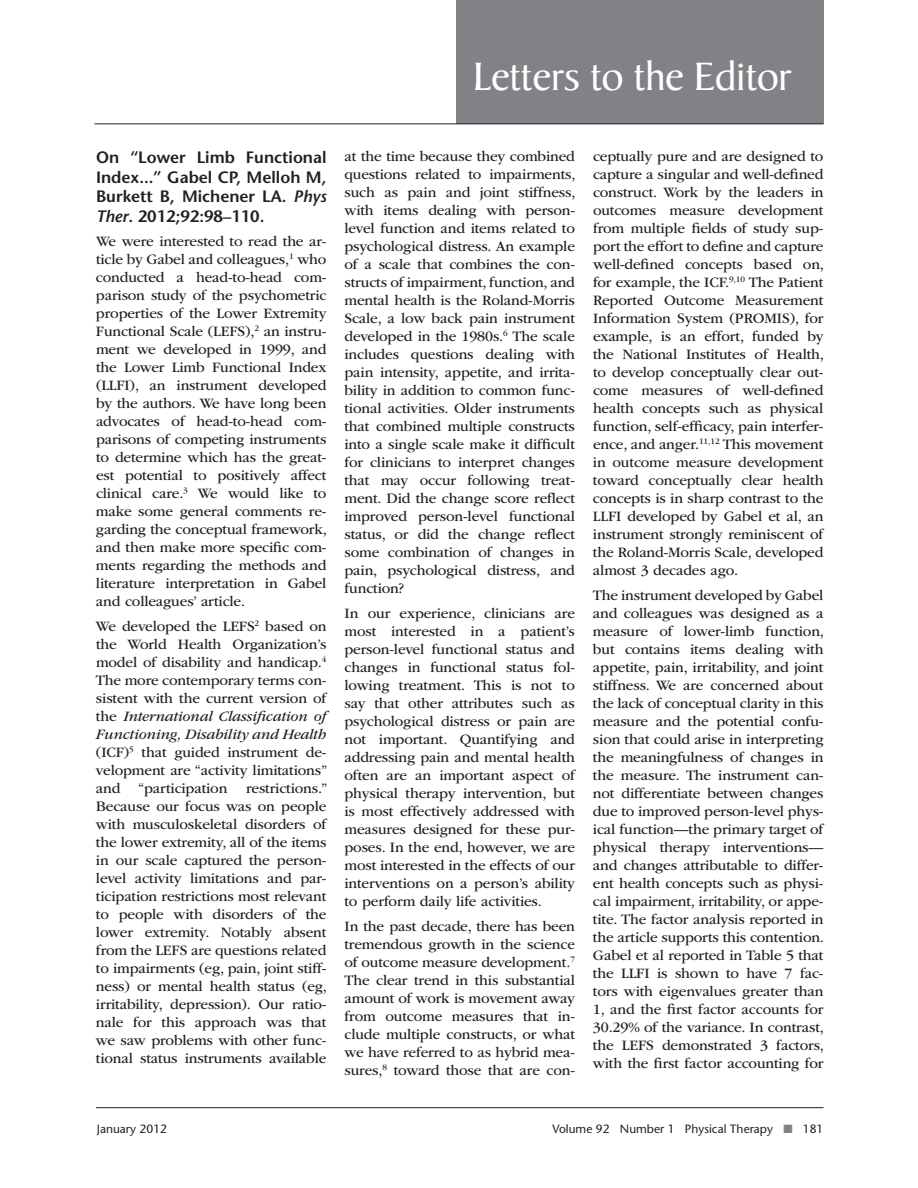
<style>
.page{position:relative;width:918px;height:1188px;background:#fff}
.page>*{position:absolute;margin:0;border:0;box-sizing:border-box;transform-origin:0 0}
.t1{font:42.75px "Baker Signet";letter-spacing:-.02em;color:#fff;scale:1.05 1}
.t2{font:600 16.5px/19.5px "Stone Sans Std";color:#231f20;text-align:justify}
.t3{font:15px/18px "ITC Garamond Std";letter-spacing:-.01em;color:#231f20;text-align:justify}
.t4{font:500 12px "Stone Sans Std";color:#231f20}
.s1{font-style:italic}
.s2{color:#808285}
</style>
<div class="page">
<div style="left:456px;top:0;width:368px;height:123px;background:#808285"></div>
<hr style="left:94px;top:123px;width:730px;height:1px;background:#231f20">
<hr style="left:96px;top:1107px;width:728px;height:1px;background:#231f20">
<p class="t1" style="left:472px;top:60px;width:306px">Letters to the Editor</p>
<p class="t2" style="left:96px;top:148px;width:232px">On “Lower Limb Functional Index...” Gabel CP, Melloh M, Burkett B, Michener LA. <span class="s1">Phys Ther</span>. 2012;92:98–110.</p>
<p class="t3" style="left:96px;top:234px;width:233px">We were interested to read the ar&shy;ticle by Gabel and colleagues,<sup>1</sup> who conducted a head-to-head com&shy;parison study of the psychometric properties of the Lower Extremity Functional Scale (LEFS),<sup>2</sup> an instru&shy;ment we developed in 1999, and the Lower Limb Functional Index (LLFI), an instrument developed by the authors. We have long been advocates of head-to-head com&shy;parisons of competing instruments to determine which has the great&shy;est potential to positively affect clinical care.<sup>3</sup> We would like to make some general comments re&shy;garding the conceptual framework, and then make more specific com&shy;ments regarding the methods and literature interpretation in Gabel and colleagues’ article.</p>
<p class="t3" style="left:96px;top:618px;width:233px">We developed the LEFS<sup>2</sup> based on the World Health Organization’s model of disability and handicap.<sup>4<br></sup>The more contemporary terms con&shy;sistent with the current version of the <span class="s1">International Classification of Functioning, Disability and Health </span>(ICF)<sup>5</sup> that guided instrument de&shy;velopment are “activity limitations” and “participation restrictions.” Because our focus was on people with musculoskeletal disorders of the lower extremity, all of the items in our scale captured the person&shy;level activity limitations and par&shy;ticipation restrictions most relevant to people with disorders of the lower extremity. Notably absent from the LEFS are questions related to impairments (eg, pain, joint stiff&shy;ness) or mental health status (eg, irritability, depression). Our ratio&shy;nale for this approach was that we saw problems with other func&shy;tional status instruments available</p>
<p class="t3" style="left:344px;top:149px;width:233px">at the time because they combined questions related to impairments, such as pain and joint stiffness, with items dealing with person&shy;level function and items related to psychological distress. An example of a scale that combines the con&shy;structs of impairment, function, and mental health is the Roland-Morris Scale, a low back pain instrument developed in the 1980s.<sup>6</sup> The scale includes questions dealing with pain intensity, appetite, and irrita&shy;bility in addition to common func&shy;tional activities. Older instruments that combined multiple constructs into a single scale make it difficult for clinicians to interpret changes that may occur following treat&shy;ment. Did the change score reflect improved person-level functional status, or did the change reflect some combination of changes in pain, psychological distress, and function?</p>
<p class="t3" style="left:345px;top:606px;width:232px">In our experience, clinicians are most interested in a patient’s person-level functional status and changes in functional status fol&shy;lowing treatment. This is not to say that other attributes such as psychological distress or pain are not important. Quantifying and addressing pain and mental health often are an important aspect of physical therapy intervention, but is most effectively addressed with measures designed for these pur&shy;poses. In the end, however, we are most interested in the effects of our interventions on a person’s ability to perform daily life activities.</p>
<p class="t3" style="left:344px;top:918px;width:232px">In the past decade, there has been tremendous growth in the science of outcome measure development.<sup>7<br></sup>The clear trend in this substantial amount of work is movement away from outcome measures that in&shy;clude multiple constructs, or what we have referred to as hybrid mea&shy;sures,<sup>8</sup> toward those that are con-</p>
<p class="t3" style="left:593px;top:149px;width:233px">ceptually pure and are designed to capture a singular and well-defined construct. Work by the leaders in outcomes measure development from multiple fields of study sup&shy;port the effort to define and capture well-defined concepts based on, for example, the ICF.<sup>9,10</sup> The Patient Reported Outcome Measurement Information System (PROMIS), for example, is an effort, funded by the National Institutes of Health, to develop conceptually clear out&shy;come measures of well-defined health concepts such as physical function, self-efficacy, pain interfer&shy;ence, and anger.<sup>11,12</sup> This movement in outcome measure development toward conceptually clear health concepts is in sharp contrast to the LLFI developed by Gabel et al, an instrument strongly reminiscent of the Roland-Morris Scale, developed almost 3 decades ago.</p>
<p class="t3" style="left:593px;top:588px;width:233px">The instrument developed by Gabel and colleagues was designed as a measure of lower-limb function, but contains items dealing with appetite, pain, irritability, and joint stiffness. We are concerned about the lack of conceptual clarity in this measure and the potential confu&shy;sion that could arise in interpreting the meaningfulness of changes in the measure. The instrument can&shy;not differentiate between changes due to improved person-level phys&shy;ical function—the primary target of physical therapy interventions— and changes attributable to differ&shy;ent health concepts such as physi&shy;cal impairment, irritability, or appe&shy;tite. The factor analysis reported in the article supports this contention.<br>Gabel et al reported in Table 5 that the LLFI is shown to have 7 fac&shy;tors with eigenvalues greater than 1, and the first factor accounts for 30.29% of the variance. In contrast, the LEFS demonstrated 3 factors, with the first factor accounting for</p>
<p class="t4" style="left:97px;top:1124px;width:72px">January 2012</p>
<p class="t4" style="left:553px;top:1124px;width:272px">Volume 92 Number 1 Physical Therapy <span class="s2">■</span> 181</p>
</div>
